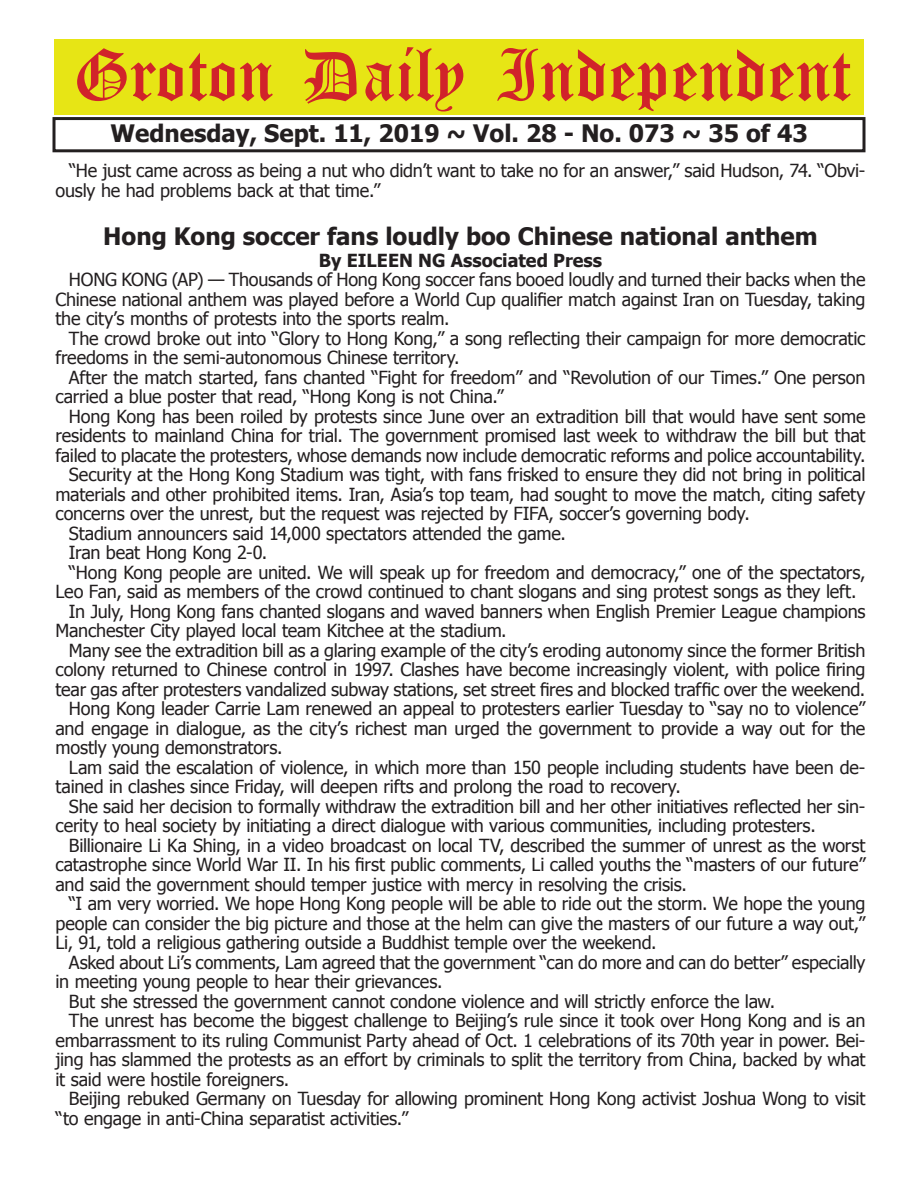
<style>
.page{position:relative;width:918px;height:1188px;background:#fff}
.page>*{position:absolute;margin:0;border:0;box-sizing:border-box;transform-origin:0 0}
.t1{font:54px "Old English Five";color:#d1232a}
.t2{font:700 24px "Tahoma";color:#231f20}
.t3{font:18px/19.5px "Tahoma";letter-spacing:-.01em;color:#231f20}
.t4{font:700 18px "Tahoma";color:#231f20}
</style>
<div class="page">
<div style="left:52px;top:117px;width:814px;height:35px;border:3px solid #231f20"></div>
<div style="left:54px;top:40px;width:810px;height:75px;background:#e7e515"></div>
<h1 class="t1" style="left:73px;top:50px;width:779px">Groton Daily Independent</h1>
<h2 class="t2" style="left:110px;top:116px;width:699px">Wednesday, Sept. 11, 2019 ~ Vol. 28 - No. 073 ~ 35 of 43</h2>
<p class="t3" style="left:56px;top:160px;width:812px;text-indent:14px">“He just came across as being a nut who didn’t want to take no for an answer,” said Hudson, 74. “Obvi&shy;ously he had problems back at that time.”</p>
<h2 class="t2" style="left:103px;top:220px;width:716px">Hong Kong soccer fans loudly boo Chinese national anthem</h2>
<p class="t4" style="left:319px;top:248px;width:285px">By EILEEN NG Associated Press</p>
<p class="t3" style="left:55px;top:269px;width:812px;text-align:justify;text-indent:14px">HONG KONG (AP) — Thousands of Hong Kong soccer fans booed loudly and turned their backs when the Chinese national anthem was played before a World Cup qualifier match against Iran on Tuesday, taking the city’s months of protests into the sports realm.</p>
<p class="t3" style="left:55px;top:328px;width:812px;text-indent:14px">The crowd broke out into “Glory to Hong Kong,” a song reflecting their campaign for more democratic freedoms in the semi-autonomous Chinese territory.</p>
<p class="t3" style="left:55px;top:367px;width:811px;text-indent:14px">After the match started, fans chanted “Fight for freedom” and “Revolution of our Times.” One person carried a blue poster that read, “Hong Kong is not China.”</p>
<p class="t3" style="left:69px;top:406px;width:798px">Hong Kong has been roiled by protests since June over an extradition bill that would have sent some</p>
<p class="t3" style="left:55px;top:425px;width:812px">residents to mainland China for trial. The government promised last week to withdraw the bill but that</p>
<p class="t3" style="left:55px;top:445px;width:812px">failed to placate the protesters, whose demands now include democratic reforms and police accountability.</p>
<p class="t3" style="left:69px;top:464px;width:798px">Security at the Hong Kong Stadium was tight, with fans frisked to ensure they did not bring in political</p>
<p class="t3" style="left:55px;top:484px;width:812px">materials and other prohibited items. Iran, Asia’s top team, had sought to move the match, citing safety</p>
<p class="t3" style="left:55px;top:503px;width:696px">concerns over the unrest, but the request was rejected by FIFA, soccer’s governing body.</p>
<p class="t3" style="left:69px;top:523px;width:499px">Stadium announcers said 14,000 spectators attended the game.</p>
<p class="t3" style="left:69px;top:542px;width:200px">Iran beat Hong Kong 2-0.</p>
<p class="t3" style="left:69px;top:562px;width:798px">“Hong Kong people are united. We will speak up for freedom and democracy,” one of the spectators,</p>
<p class="t3" style="left:55px;top:581px;width:803px">Leo Fan, said as members of the crowd continued to chant slogans and sing protest songs as they left.</p>
<p class="t3" style="left:69px;top:601px;width:798px">In July, Hong Kong fans chanted slogans and waved banners when English Premier League champions</p>
<p class="t3" style="left:55px;top:620px;width:453px">Manchester City played local team Kitchee at the stadium.</p>
<p class="t3" style="left:69px;top:640px;width:798px">Many see the extradition bill as a glaring example of the city’s eroding autonomy since the former British</p>
<p class="t3" style="left:55px;top:659px;width:811px">colony returned to Chinese control in 1997. Clashes have become increasingly violent, with police firing</p>
<p class="t3" style="left:55px;top:679px;width:811px">tear gas after protesters vandalized subway stations, set street fires and blocked traffic over the weekend.</p>
<p class="t3" style="left:69px;top:698px;width:798px">Hong Kong leader Carrie Lam renewed an appeal to protesters earlier Tuesday to “say no to violence”</p>
<p class="t3" style="left:55px;top:718px;width:811px">and engage in dialogue, as the city’s richest man urged the government to provide a way out for the</p>
<p class="t3" style="left:55px;top:737px;width:229px">mostly young demonstrators.</p>
<p class="t3" style="left:69px;top:757px;width:798px">Lam said the escalation of violence, in which more than 150 people including students have been de-</p>
<p class="t3" style="left:55px;top:776px;width:627px">tained in clashes since Friday, will deepen rifts and prolong the road to recovery.</p>
<p class="t3" style="left:69px;top:796px;width:798px">She said her decision to formally withdraw the extradition bill and her other initiatives reflected her sin-</p>
<p class="t3" style="left:55px;top:815px;width:762px">cerity to heal society by initiating a direct dialogue with various communities, including protesters.</p>
<p class="t3" style="left:69px;top:835px;width:798px">Billionaire Li Ka Shing, in a video broadcast on local TV, described the summer of unrest as the worst</p>
<p class="t3" style="left:55px;top:854px;width:812px">catastrophe since World War II. In his first public comments, Li called youths the “masters of our future”</p>
<p class="t3" style="left:55px;top:874px;width:633px">and said the government should temper justice with mercy in resolving the crisis.</p>
<p class="t3" style="left:69px;top:893px;width:798px">“I am very worried. We hope Hong Kong people will be able to ride out the storm. We hope the young</p>
<p class="t3" style="left:55px;top:913px;width:811px">people can consider the big picture and those at the helm can give the masters of our future a way out,”</p>
<p class="t3" style="left:55px;top:932px;width:603px">Li, 91, told a religious gathering outside a Buddhist temple over the weekend.</p>
<p class="t3" style="left:69px;top:952px;width:798px">Asked about Li’s comments, Lam agreed that the government “can do more and can do better” especially</p>
<p class="t3" style="left:55px;top:971px;width:389px">in meeting young people to hear their grievances.</p>
<p class="t3" style="left:69px;top:991px;width:708px">But she stressed the government cannot condone violence and will strictly enforce the law.</p>
<p class="t3" style="left:69px;top:1010px;width:798px">The unrest has become the biggest challenge to Beijing’s rule since it took over Hong Kong and is an</p>
<p class="t3" style="left:55px;top:1030px;width:811px">embarrassment to its ruling Communist Party ahead of Oct. 1 celebrations of its 70th year in power. Bei-</p>
<p class="t3" style="left:55px;top:1049px;width:811px">jing has slammed the protests as an effort by criminals to split the territory from China, backed by what</p>
<p class="t3" style="left:55px;top:1069px;width:235px">it said were hostile foreigners.</p>
<p class="t3" style="left:69px;top:1088px;width:798px">Beijing rebuked Germany on Tuesday for allowing prominent Hong Kong activist Joshua Wong to visit</p>
<p class="t3" style="left:55px;top:1108px;width:354px">“to engage in anti-China separatist activities.”</p>
</div>
